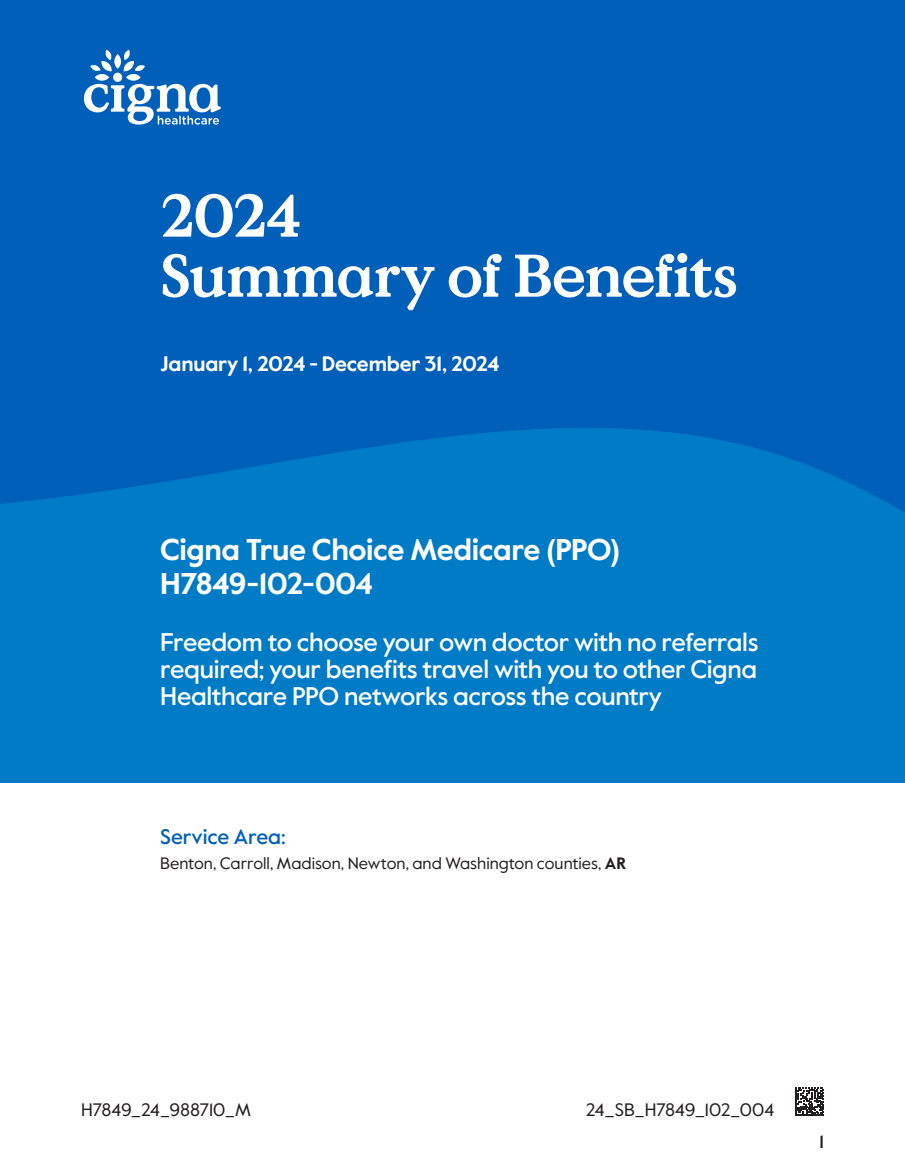
<style>
.page{position:relative;width:905px;height:1175px;background:#fff}
.page>*{position:absolute;margin:0;border:0;box-sizing:border-box;transform-origin:0 0}
.t1{font:700 60px "Value Serif Pro";letter-spacing:-.03em;color:#fff}
.subtitle_toc{font:700 30px/34.5px "Value Sans Pro";letter-spacing:-.015em;color:#fff}
.blurb{font:500 25.5px/27px "Value Sans Pro";letter-spacing:-.015em;color:#fff;text-align:justify}
.dates{font:700 21px "Value Sans Pro";letter-spacing:-.01em;color:#fff}
.service_area_heading{font:500 21px "Value Sans Pro";letter-spacing:-.005em;color:#005fb9}
.print_code{font:18px "Value Sans Pro";letter-spacing:-.01em;color:#231f20}
.mat_ID{font:18px "Value Sans Pro";letter-spacing:-.015em;color:#231f20}
.t2{font:500 18px "Value Sans Pro";color:#231f20}
.para_service_area{font:16.5px "Value Sans Pro";color:#231f20}
.s1{font-weight:700}
</style>
<div class="page">
<svg style="left:795px;top:1087px;width:29px;height:29px"></svg>
<div style="left:0;top:338px;width:904px;height:445px;background:#007cc7"></div>
<svg style="left:0;top:0;width:904px;height:512px;background:#0062ba"></svg>
<svg style="left:84px;top:50px;width:137px;height:75px"></svg>
<p class="t1" style="left:160px;top:179px;width:143px">2024</p>
<p class="t1" style="left:160px;top:239px;width:579px">Summary of Benefits</p>
<p class="dates" style="left:160px;top:351px;width:341px">January 1, 2024 - December 31, 2024</p>
<p class="subtitle_toc" style="left:160px;top:533px;width:461px">Cigna True Choice Medicare (PPO)<br>H7849-102-004</p>
<p class="blurb" style="left:160px;top:629px;width:599px">Freedom to choose your own doctor with no referrals required; your benefits travel with you to other Cigna Healthcare PPO networks across the country</p>
<p class="service_area_heading" style="left:160px;top:823px;width:127px">Service Area:</p>
<p class="para_service_area" style="left:160px;top:853px;width:467px">Benton, Carroll, Madison, Newton, and Washington counties, <span class="s1">AR</span></p>
<p class="mat_ID" style="left:81px;top:1098px;width:171px">H7849_24_988710_M</p>
<p class="print_code" style="left:585px;top:1098px;width:190px">24_SB_H7849_102_004</p>
<p class="t2" style="left:819px;top:1130px;width:6px">1</p>
</div>
